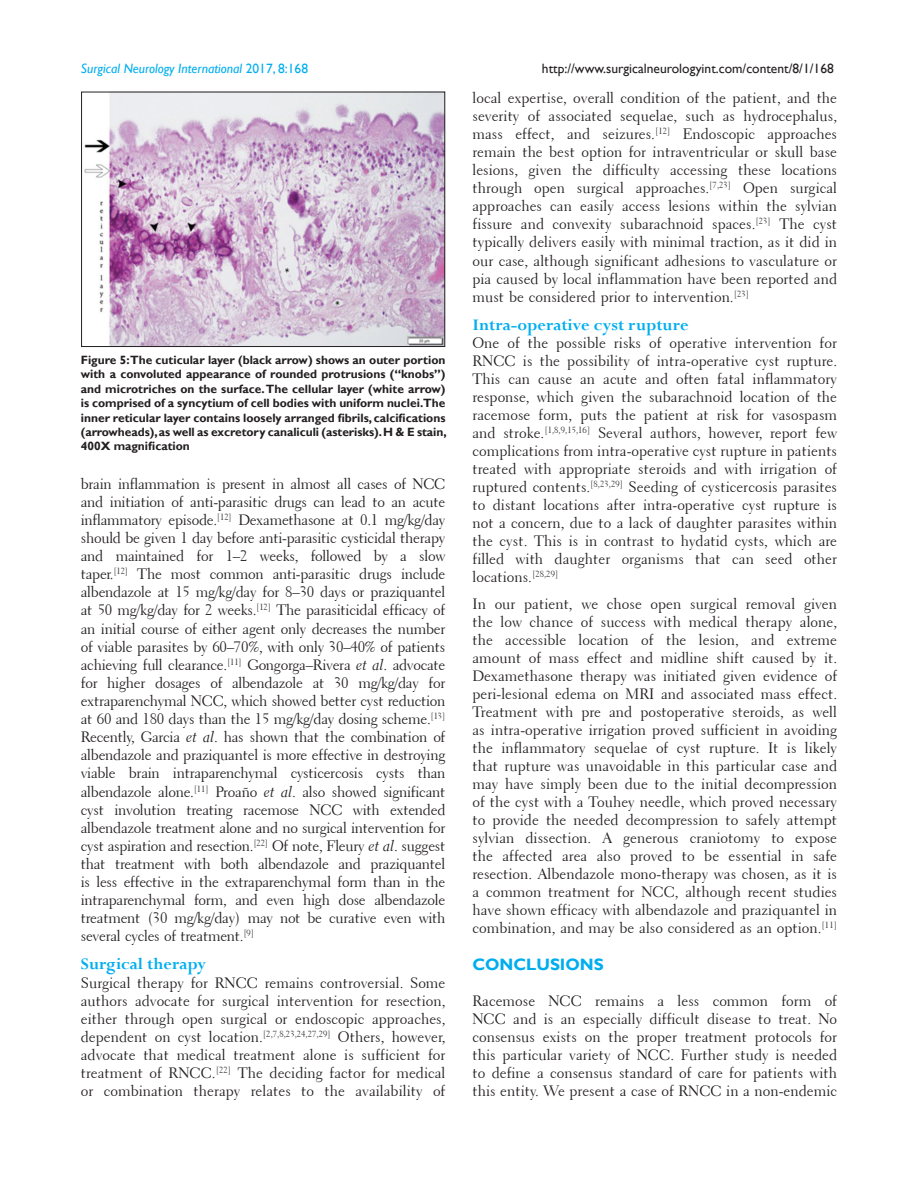
<style>
.page{position:relative;width:918px;height:1188px;background:#fff}
.page>*{position:absolute;margin:0;border:0;box-sizing:border-box;transform-origin:0 0}
.t1{font:700 18px "Perpetua";color:#00aeef}
.t2{font:700 16.5px "Gill Sans";color:#00aeef}
.TX{font:15px/18px "Transitional 521 BT Roman A";color:#231f20;text-align:justify}
.t3{font:13.5px "Gill Sans";color:#231f20}
.t4{font:italic 13.5px "Gill Sans";color:#00aeef}
.FGC{font:700 12px/14.4px "Gill Sans";letter-spacing:-.005em;color:#231f20;text-align:justify}
.s1{font-style:normal}
.s2{font-family:"Transitional 521 BT Cursive A"}
</style>
<div class="page">
<img style="left:84px;top:94px;width:359px;height:251px">
<div style="left:81px;top:92px;width:364px;height:255px;border:1px solid #231f20"></div>
<p class="t4" style="left:81px;top:61px;width:229px">Surgical Neurology International <span class="s1">2017, 8:168</span></p>
<p class="t3" style="left:542px;top:61px;width:293px">http://www.surgicalneurologyint.com/content/8/1/168</p>
<p class="FGC" style="left:81px;top:353px;width:367px">Figure 5:The cuticular layer (black arrow) shows an outer portion with a convoluted appearance of rounded protrusions (“knobs”) and microtriches on the surface. The cellular layer (white arrow) is comprised of a syncytium of cell bodies with uniform nuclei.The inner reticular layer contains loosely arranged fibrils, calcifications (arrowheads), as well as excretory canaliculi (asterisks). H &amp; E stain, 400X magnification</p>
<p class="TX" style="left:81px;top:475px;width:366px">brain inflammation is present in almost all cases of NCC and initiation of anti‑parasitic drugs can lead to an acute inflammatory episode.<sup>[12]</sup> Dexamethasone at 0.1 mg/kg/day should be given 1 day before anti‑parasitic cysticidal therapy and maintained for 1–2 weeks, followed by a slow taper.<sup>[12]</sup> The most common anti‑parasitic drugs include albendazole at 15 mg/kg/day for 8–30 days or praziquantel at 50 mg/kg/day for 2 weeks.<sup>[12]</sup> The parasiticidal efficacy of an initial course of either agent only decreases the number of viable parasites by 60–70%, with only 30–40% of patients achieving full clearance.<sup>[11]</sup> Gongorga–Rivera <span class="s2">et al</span>. advocate for higher dosages of albendazole at 30 mg/kg/day for extraparenchymal NCC, which showed better cyst reduction at 60 and 180 days than the 15 mg/kg/day dosing scheme.<sup>[13] </sup>Recently, Garcia <span class="s2">et al</span>. has shown that the combination of albendazole and praziquantel is more effective in destroying viable brain intraparenchymal cysticercosis cysts than albendazole alone.<sup>[11]</sup> Proaño <span class="s2">et al</span>. also showed significant cyst involution treating racemose NCC with extended albendazole treatment alone and no surgical intervention for cyst aspiration and resection.<sup>[22]</sup> Of note, Fleury <span class="s2">et al</span>. suggest that treatment with both albendazole and praziquantel is less effective in the extraparenchymal form than in the intraparenchymal form, and even high dose albendazole treatment (30 mg/kg/day) may not be curative even with several cycles of treatment.<sup>[9]</sup></p>
<h2 class="t1" style="left:81px;top:953px;width:127px">Surgical therapy</h2>
<p class="TX" style="left:81px;top:973px;width:366px">Surgical therapy for RNCC remains controversial. Some authors advocate for surgical intervention for resection, either through open surgical or endoscopic approaches, dependent on cyst location.<sup>[2,7,8,23,24,27,29]</sup> Others, however, advocate that medical treatment alone is sufficient for treatment of RNCC.<sup>[22]</sup> The deciding factor for medical or combination therapy relates to the availability of</p>
<p class="TX" style="left:472px;top:89px;width:366px">local expertise, overall condition of the patient, and the severity of associated sequelae, such as hydrocephalus, mass effect, and seizures.<sup>[12]</sup> Endoscopic approaches remain the best option for intraventricular or skull base lesions, given the difficulty accessing these locations through open surgical approaches.<sup>[7,23]</sup> Open surgical approaches can easily access lesions within the sylvian fissure and convexity subarachnoid spaces.<sup>[23]</sup> The cyst typically delivers easily with minimal traction, as it did in our case, although significant adhesions to vasculature or pia caused by local inflammation have been reported and must be considered prior to intervention.<sup>[23]</sup></p>
<h2 class="t1" style="left:472px;top:313px;width:218px">Intra‑operative cyst rupture</h2>
<p class="TX" style="left:472px;top:334px;width:366px">One of the possible risks of operative intervention for RNCC is the possibility of intra‑operative cyst rupture.<br>This can cause an acute and often fatal inflammatory response, which given the subarachnoid location of the racemose form, puts the patient at risk for vasospasm and stroke.<sup>[1,8,9,15,16]</sup> Several authors, however, report few complications from intra‑operative cyst rupture in patients treated with appropriate steroids and with irrigation of ruptured contents.<sup>[8,23,29]</sup> Seeding of cysticercosis parasites to distant locations after intra‑operative cyst rupture is not a concern, due to a lack of daughter parasites within the cyst. This is in contrast to hydatid cysts, which are filled with daughter organisms that can seed other locations.<sup>[28,29]</sup></p>
<p class="TX" style="left:472px;top:595px;width:366px">In our patient, we chose open surgical removal given the low chance of success with medical therapy alone, the accessible location of the lesion, and extreme amount of mass effect and midline shift caused by it.<br>Dexamethasone therapy was initiated given evidence of peri‑lesional edema on MRI and associated mass effect.<br>Treatment with pre and postoperative steroids, as well as intra‑operative irrigation proved sufficient in avoiding the inflammatory sequelae of cyst rupture. It is likely that rupture was unavoidable in this particular case and may have simply been due to the initial decompression of the cyst with a Touhey needle, which proved necessary to provide the needed decompression to safely attempt sylvian dissection. A generous craniotomy to expose the affected area also proved to be essential in safe resection. Albendazole mono‑therapy was chosen, as it is a common treatment for NCC, although recent studies have shown efficacy with albendazole and praziquantel in combination, and may be also considered as an option.<sup>[11]</sup></p>
<h1 class="t2" style="left:472px;top:954px;width:133px">CONCLUSIONS</h1>
<p class="TX" style="left:472px;top:992px;width:366px">Racemose NCC remains a less common form of NCC and is an especially difficult disease to treat. No consensus exists on the proper treatment protocols for this particular variety of NCC. Further study is needed to define a consensus standard of care for patients with this entity. We present a case of RNCC in a non‑endemic</p>
</div>
